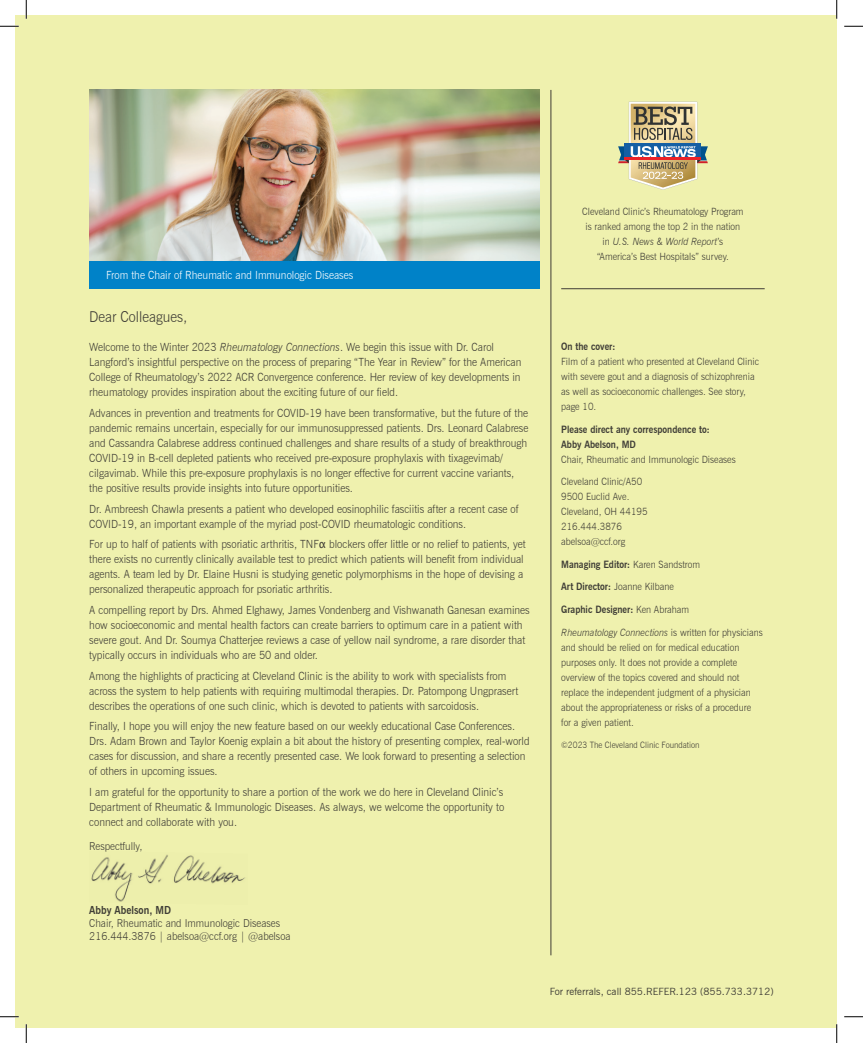
<style>
.page{position:relative;width:863px;height:1043px;background:#fff}
.page>*{position:absolute;margin:0;border:0;box-sizing:border-box;transform-origin:0 0}
.t1{font:300 15px "News Gothic BT";color:#3f3d36;scale:.93 1}
.t2{font:300 11.25px/15px "News Gothic BT";color:#3f3d36;scale:.93 1}
.t3{font:300 11.25px "News Gothic BT";color:#fff;scale:.93 1}
.t4{font:300 11px/13.1px "News Gothic BT";color:#3f3d36;scale:.93 1}
.t5{font:700 11px "News Gothic BT";color:#3f3d36;scale:.93 1}
.t6{font:300 10px/15px "News Gothic BT";color:#3f3d36;scale:.93 1}
.t7{font:700 10px/15px "News Gothic BT";color:#3f3d36;scale:.93 1}
.t8{font:10px "News Gothic BT";letter-spacing:.005em;color:#3f3d36}
.t9{font:300 8.75px "News Gothic BT";color:#3f3d36;scale:.93 1}
.s1{font-style:italic}
.s2{font-family:"Lucida Grande";font-weight:400}
.s3{font-weight:300}
.s4{font-weight:700}
</style>
<div class="page">
<div style="left:15px;top:15px;width:821px;height:1013px;background:#eff1ae"></div>
<svg style="left:618px;top:102px;width:89px;height:88px"></svg>
<hr style="left:624px;top:157px;width:77px;height:2px;background:#eb2228">
<img style="left:89px;top:89px;width:451px;height:172px">
<div style="left:89px;top:261px;width:451px;height:28px;background:#0082c8"></div>
<hr style="left:550px;top:90px;width:1px;height:865px;background:#3f3d36">
<img style="left:91px;top:854px;width:154px;height:48px">
<hr style="left:561px;top:288px;width:203px;height:1px;background:#3f3d36">
<svg style="left:0;top:25px;width:19px;height:2px"></svg>
<svg style="left:844px;top:25px;width:18px;height:2px"></svg>
<svg style="left:0;top:1016px;width:19px;height:1px"></svg>
<svg style="left:844px;top:1016px;width:18px;height:1px"></svg>
<svg style="left:25px;top:0;width:2px;height:19px"></svg>
<svg style="left:25px;top:1024px;width:2px;height:18px"></svg>
<svg style="left:836px;top:0;width:1px;height:19px"></svg>
<svg style="left:836px;top:1024px;width:1px;height:18px"></svg>
<p class="t3" style="left:106px;top:268px;width:267px">From the Chair of Rheumatic and Immunologic Diseases</p>
<h1 class="t1" style="left:89px;top:308px;width:107px">Dear Colleagues,</h1>
<p class="t2" style="left:89px;top:340px;width:466px">Welcome to the Winter 2023 <span class="s1">Rheumatology Connections</span>. We begin this issue with Dr. Carol Langford’s insightful perspective on the process of preparing “The Year in Review” for the American College of Rheumatology’s 2022 ACR Convergence conference. Her review of key developments in rheumatology provides inspiration about the exciting future of our field.</p>
<p class="t2" style="left:89px;top:405px;width:473px">Advances in prevention and treatments for COVID-19 have been transformative, but the future of the pandemic remains uncertain, especially for our immunosuppressed patients. Drs. Leonard Calabrese and Cassandra Calabrese address continued challenges and share results of a study of breakthrough COVID-19 in B-cell depleted patients who received pre-exposure prophylaxis with tixagevimab/ cilgavimab. While this pre-exposure prophylaxis is no longer effective for current vaccine variants, the positive results provide insights into future opportunities.</p>
<p class="t2" style="left:89px;top:501px;width:463px">Dr. Ambreesh Chawla presents a patient who developed eosinophilic fasciitis after a recent case of<br>COVID-19, an important example of the myriad post-COVID rheumatologic conditions.</p>
<p class="t2" style="left:89px;top:536px;width:470px">For up to half of patients with psoriatic arthritis, TNF<span class="s2">α</span> blockers offer little or no relief to patients, yet there exists no currently clinically available test to predict which patients will benefit from individual agents. A team led by Dr. Elaine Husni is studying genetic polymorphisms in the hope of devising a personalized therapeutic approach for psoriatic arthritis.</p>
<p class="t2" style="left:89px;top:602px;width:475px">A compelling report by Drs. Ahmed Elghawy, James Vondenberg and Vishwanath Ganesan examines how socioeconomic and mental health factors can create barriers to optimum care in a patient with severe gout. And Dr. Soumya Chatterjee reviews a case of yellow nail syndrome, a rare disorder that typically occurs in individuals who are 50 and older.</p>
<p class="t2" style="left:89px;top:668px;width:462px">Among the highlights of practicing at Cleveland Clinic is the ability to work with specialists from across the system to help patients with requiring multimodal therapies. Dr. Patompong Ungprasert describes the operations of one such clinic, which is devoted to patients with sarcoidosis.</p>
<p class="t2" style="left:89px;top:718px;width:475px">Finally, I hope you will enjoy the new feature based on our weekly educational Case Conferences.<br>Drs. Adam Brown and Taylor Koenig explain a bit about the history of presenting complex, real-world cases for discussion, and share a recently presented case. We look forward to presenting a selection of others in upcoming issues.</p>
<p class="t2" style="left:89px;top:784px;width:447px;text-align:justify">I am grateful for the opportunity to share a portion of the work we do here in Cleveland Clinic’s Department of Rheumatic &amp; Immunologic Diseases. As always, we welcome the opportunity to connect and collaborate with you.</p>
<p class="t4" style="left:89px;top:839px;width:59px">Respectfully,</p>
<p class="t6" style="left:582px;top:204px;width:175px;text-align:center">Cleveland Clinic’s Rheumatology Program is ranked among the top 2 in the nation in <span class="s1">U.S. News &amp; World Report</span>’s “America’s Best Hospitals” survey.</p>
<p class="t7" style="left:561px;top:339px;width:60px">On the cover:</p>
<p class="t6" style="left:561px;top:354px;width:214px">Film of a patient who presented at Cleveland Clinic with severe gout and a diagnosis of schizophrenia as well as socioeconomic challenges. See story, page 10.</p>
<p class="t7" style="left:561px;top:422px;width:161px">Please direct any correspondence to:<br>Abby Abelson, MD</p>
<p class="t6" style="left:561px;top:452px;width:189px">Chair, Rheumatic and Immunologic Diseases</p>
<p class="t6" style="left:561px;top:474px;width:94px">Cleveland Clinic/A50<br>9500 Euclid Ave.<br>Cleveland, OH 44195<br>216.444.3876 abelsoa@ccf.org</p>
<p class="t7" style="left:561px;top:557px;width:151px">Managing Editor: <span class="s3">Karen Sandstrom</span></p>
<p class="t6" style="left:561px;top:579px;width:123px"><span class="s4">Art Director:</span> Joanne Kilbane</p>
<p class="t7" style="left:561px;top:602px;width:139px">Graphic Designer: <span class="s3">Ken Abraham</span></p>
<p class="t6" style="left:561px;top:624px;width:218px"><span class="s1">Rheumatology Connections</span> is written for physicians and should be relied on for medical education purposes only. It does not provide a complete overview of the topics covered and should not replace the independent judgment of a physician about the appropriateness or risks of a procedure for a given patient.</p>
<p class="t9" style="left:561px;top:739px;width:150px">©2023 The Cleveland Clinic Foundation</p>
<p class="t5" style="left:89px;top:903px;width:89px">Abby Abelson, MD</p>
<p class="t4" style="left:89px;top:916px;width:218px">Chair, Rheumatic and Immunologic Diseases<br>216.444.3876 | abelsoa@ccf.org | @abelsoa</p>
<p class="t8" style="left:549px;top:985px;width:225px">For referrals, call 855.REFER.123 (855.733.3712)</p>
</div>
